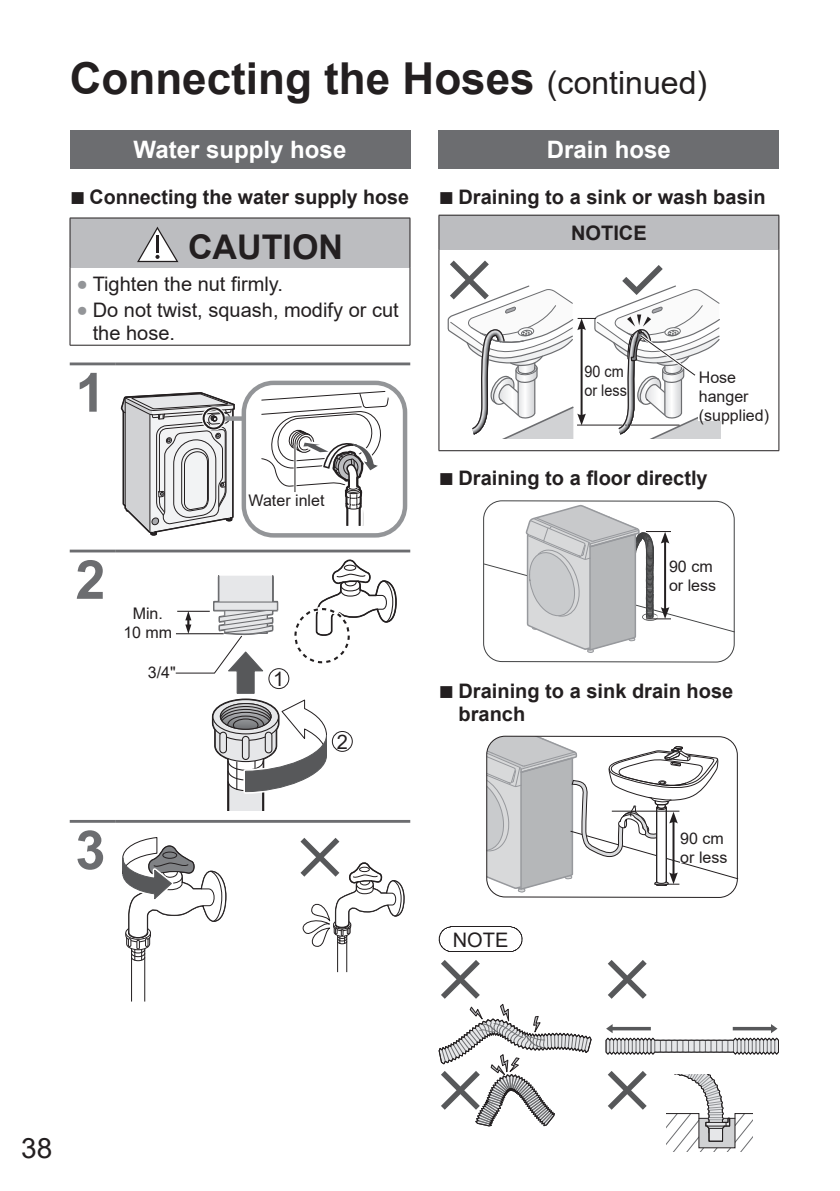
<style>
.page{position:relative;width:840px;height:1191px;background:#fff}
.page>*{position:absolute;margin:0;border:0;box-sizing:border-box;transform-origin:0 0}
.t1{font:700 54px "Arial";color:#6c6d70}
.t2{font:700 44px "Arial";color:#231f20}
.t3{font:700 34px "Arial";color:#231f20}
.t4{font:28px "Arial";color:#231f20}
.t5{font:700 24px "Arial";color:#fff}
.t6{font:700 20px/36.6px "Arial";color:#231f20}
.t7{font:20px/23px "Arial";color:#231f20}
.t8{font:16px/19px "Arial";color:#231f20}
.t9{font:16px/19px "Arial";color:#231f20;scale:.9 1}
.s1{font-weight:400;font-size:32px}
.s2{font-family:"Adobe Song Std";font-weight:300;font-size:16px}
.s3{font-family:"Adobe Song Std";font-weight:300;font-size:11px;color:#939598}
</style>
<div class="page">
<div style="left:70px;top:130px;width:340px;height:39px;background:#6c6d70"></div>
<div style="left:70px;top:218px;width:340px;height:50px;background:#bcbdc0"></div>
<hr style="left:70px;top:268px;width:1px;height:77px;background:#231f20">
<hr style="left:409px;top:268px;width:1px;height:77px;background:#231f20">
<hr style="left:70px;top:345px;width:340px;height:1px;background:#231f20">
<hr style="left:70px;top:218px;width:340px;height:1px;background:#231f20">
<hr style="left:70px;top:218px;width:1px;height:50px;background:#231f20">
<hr style="left:409px;top:218px;width:1px;height:50px;background:#231f20">
<svg style="left:137px;top:226px;width:41px;height:36px"></svg>
<hr style="left:70px;top:362px;width:45px;height:3px;background:#6c6d70">
<hr style="left:115px;top:362px;width:295px;height:3px;background:#6c6d70">
<hr style="left:70px;top:549px;width:45px;height:3px;background:#6c6d70">
<hr style="left:115px;top:549px;width:295px;height:3px;background:#6c6d70">
<hr style="left:70px;top:820px;width:45px;height:2px;background:#6c6d70">
<hr style="left:115px;top:820px;width:295px;height:2px;background:#6c6d70">
<svg style="left:261px;top:390px;width:132px;height:136px"></svg>
<svg style="left:121px;top:392px;width:114px;height:144px"></svg>
<div style="left:201px;top:406px;width:25px;height:24px;border:4px solid #fff;border-radius:50%"></div>
<div style="left:202px;top:407px;width:23px;height:22px;border:2px solid #231f20;border-radius:50%"></div>
<div style="left:241px;top:381px;width:166px;height:156px;border:4px solid #939598;border-radius:30px"></div>
<div style="left:225px;top:416px;width:20px;height:5px;background:#939598"></div>
<div style="left:248px;top:492px;width:76px;height:14px;background:#fff"></div>
<hr style="left:293px;top:444px;width:3px;height:48px;background:#fff">
<hr style="left:294px;top:444px;width:1px;height:48px;background:#231f20">
<svg style="left:175px;top:559px;width:221px;height:251px"></svg>
<div style="left:269px;top:668px;width:20px;height:20px;background:#fff;border-radius:50%"></div>
<div style="left:268px;top:668px;width:21px;height:21px;border:1px solid #231f20;border-radius:50%"></div>
<div style="left:332px;top:731px;width:20px;height:20px;background:#fff;border-radius:50%"></div>
<div style="left:332px;top:731px;width:20px;height:20px;border:1px solid #231f20;border-radius:50%"></div>
<hr style="left:131px;top:948px;width:1px;height:53px;background:#231f20">
<hr style="left:144px;top:948px;width:1px;height:53px;background:#231f20">
<hr style="left:337px;top:935px;width:1px;height:37px;background:#231f20">
<hr style="left:346px;top:935px;width:1px;height:37px;background:#231f20">
<svg style="left:122px;top:837px;width:105px;height:124px"></svg>
<svg style="left:300px;top:838px;width:104px;height:110px"></svg>
<div style="left:438px;top:130px;width:340px;height:39px;background:#6c6d70"></div>
<div style="left:438px;top:215px;width:340px;height:35px;background:#bcbdc0"></div>
<hr style="left:438px;top:215px;width:1px;height:35px;background:#231f20">
<hr style="left:438px;top:250px;width:1px;height:200px;background:#231f20">
<hr style="left:438px;top:215px;width:340px;height:1px;background:#231f20">
<hr style="left:778px;top:215px;width:1px;height:35px;background:#231f20">
<hr style="left:778px;top:250px;width:1px;height:200px;background:#231f20">
<hr style="left:438px;top:450px;width:340px;height:1px;background:#231f20">
<svg style="left:447px;top:260px;width:273px;height:178px"></svg>
<div style="left:483px;top:500px;width:251px;height:162px;border:1px solid #404142;border-radius:18px"></div>
<svg style="left:483px;top:504px;width:251px;height:149px"></svg>
<svg style="left:486px;top:736px;width:252px;height:157px"></svg>
<div style="left:680px;top:830px;width:51px;height:32px;background:#fff"></div>
<svg style="left:605px;top:1024px;width:173px;height:31px"></svg>
<svg style="left:438px;top:926px;width:153px;height:200px"></svg>
<svg style="left:608px;top:960px;width:39px;height:39px"></svg>
<svg style="left:666px;top:1074px;width:86px;height:77px"></svg>
<svg style="left:608px;top:1071px;width:39px;height:39px"></svg>
<h2 class="t2" style="left:70px;top:48px;width:638px">Connecting the Hoses <span class="s1">(continued)</span></h2>
<p class="t5" style="left:133px;top:133px;width:214px">Water supply hose</p>
<p class="t6" style="left:70px;top:178px;width:340px"><span class="s2">■</span> Connecting the water supply hose</p>
<h3 class="t3" style="left:188px;top:223px;width:156px">CAUTION</h3>
<p class="t7" style="left:77px;top:272px;width:207px"><span class="s3">●</span> Tighten the nut firmly.</p>
<p class="t7" style="left:93px;top:298px;width:307px;text-indent:-16px"><span class="s3">●</span> Do not twist, squash, modify or cut the hose.</p>
<h1 class="t1" style="left:75px;top:355px;width:32px">1</h1>
<p class="t5" style="left:546px;top:133px;width:126px">Drain hose</p>
<p class="t6" style="left:570px;top:178px;width:196px;text-indent:-132px"><span class="s2">■</span> Draining to a sink or wash basin<br>NOTICE</p>
<p class="t9" style="left:584px;top:361px;width:49px">90 cm or less</p>
<p class="t8" style="left:698px;top:367px;width:72px">Hose hanger (supplied)</p>
<h1 class="t1" style="left:75px;top:542px;width:32px">2</h1>
<p class="t8" style="left:248px;top:490px;width:77px">Water inlet</p>
<p class="t8" style="left:123px;top:603px;width:50px;text-align:center">Min.<br>10 mm</p>
<p class="t8" style="left:148px;top:663px;width:29px">3/4"</p>
<p class="t7" style="left:273px;top:667px;width:13px">1</p>
<p class="t7" style="left:336px;top:730px;width:13px">2</p>
<h1 class="t1" style="left:75px;top:812px;width:32px">3</h1>
<p class="t6" style="left:438px;top:460px;width:270px"><span class="s2">■</span> Draining to a floor directly</p>
<p class="t8" style="left:668px;top:556px;width:49px">90 cm or less</p>
<p class="t6" style="left:458px;top:679px;width:276px;line-height:23px;text-indent:-20px"><span class="s2">■</span> Draining to a sink drain hose branch</p>
<p class="t7" style="left:452px;top:928px;width:57px">NOTE</p>
<p class="t8" style="left:680px;top:828px;width:49px">90 cm or less</p>
<h3 class="t4" style="left:21px;top:1129px;width:33px">38</h3>
</div>
